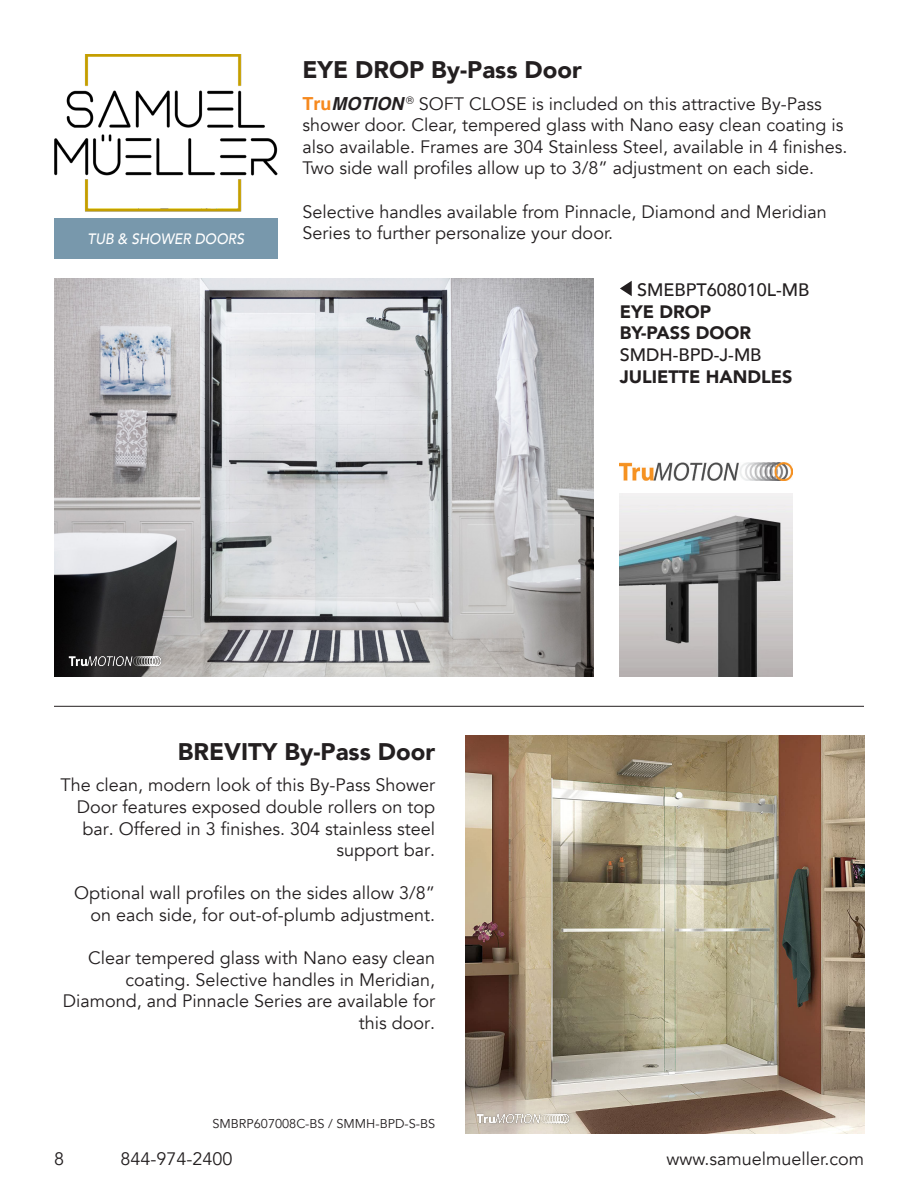
<style>
.page{position:relative;width:918px;height:1188px;background:#fff}
.page>*{position:absolute;margin:0;border:0;box-sizing:border-box;transform-origin:0 0}
.t1{font:900 24px "Avenir";color:#231f20}
.t2{font:18px/21.6px "Avenir";color:#231f20;text-align:right}
.t3{font:900 18px "Avenir";color:#231f20}
.t4{font:500 18px "Avenir";color:#231f20}
.t5{font:italic 500 15px "Avenir";color:#fff;scale:.92 1}
.t6{font:12.75px "Avenir";color:#231f20}
.s1{font-family:"Helvetica";font-weight:700;color:#f6891e}
.s2{font-family:"Helvetica";font-weight:700;font-style:italic}
</style>
<div class="page">
<div style="left:54px;top:218px;width:223px;height:41px;background:#7898ac"></div>
<img style="left:54px;top:54px;width:223px;height:157px">
<img style="left:54px;top:278px;width:540px;height:398px">
<img style="left:466px;top:736px;width:398px;height:398px">
<hr style="left:54px;top:706px;width:810px;height:1px;background:#231f20">
<svg style="left:620px;top:281px;width:12px;height:15px"></svg>
<img style="left:65px;top:652px;width:101px;height:18px">
<img style="left:472px;top:1110px;width:102px;height:18px">
<img style="left:620px;top:494px;width:173px;height:182px">
<img style="left:620px;top:463px;width:173px;height:18px">
<p class="t5" style="left:87px;top:230px;width:172px">TUB &amp; SHOWER DOORS</p>
<p class="t1" style="left:302px;top:49px;width:281px">EYE DROP By-Pass Door</p>
<p class="t2" style="left:302px;top:93px;width:547px;text-align:left"><span class="s1">Tru</span><span class="s2">MOTION</span> <sup>®</sup> SOFT CLOSE is included on this attractive By-Pass shower door. Clear, tempered glass with Nano easy clean coating is also available. Frames are 304 Stainless Steel, available in 4 finishes.<br>Two side wall profiles allow up to 3/8” adjustment on each side.</p>
<p class="t2" style="left:302px;top:201px;width:526px;text-align:left">Selective handles available from Pinnacle, Diamond and Meridian<br>Series to further personalize your door.</p>
<p class="t4" style="left:637px;top:274px;width:174px">SMEBPT608010L-MB</p>
<p class="t3" style="left:620px;top:296px;width:93px">EYE DROP</p>
<p class="t3" style="left:620px;top:318px;width:133px">BY-PASS DOOR</p>
<p class="t4" style="left:620px;top:339px;width:143px">SMDH-BPD-J-MB</p>
<p class="t3" style="left:620px;top:361px;width:174px">JULIETTE HANDLES</p>
<p class="t1" style="left:178px;top:731px;width:259px">BREVITY By-Pass Door</p>
<p class="t2" style="left:61px;top:775px;width:376px">The clean, modern look of this By-Pass Shower Door features exposed double rollers on top bar. Offered in 3 finishes. 304 stainless steel support bar.</p>
<p class="t2" style="left:74px;top:883px;width:362px">Optional wall profiles on the sides allow 3/8” on each side, for out-of-plumb adjustment.</p>
<p class="t2" style="left:63px;top:948px;width:374px">Clear tempered glass with Nano easy clean coating. Selective handles in Meridian, Diamond, and Pinnacle Series are available for this door.</p>
<p class="t6" style="left:212px;top:1116px;width:224px">SMBRP607008C-BS / SMMH-BPD-S-BS</p>
<p class="t2" style="left:54px;top:1148px;width:12px">8</p>
<p class="t2" style="left:120px;top:1148px;width:114px">844-974-2400</p>
<p class="t2" style="left:666px;top:1148px;width:199px">www.samuelmueller.com</p>
</div>
